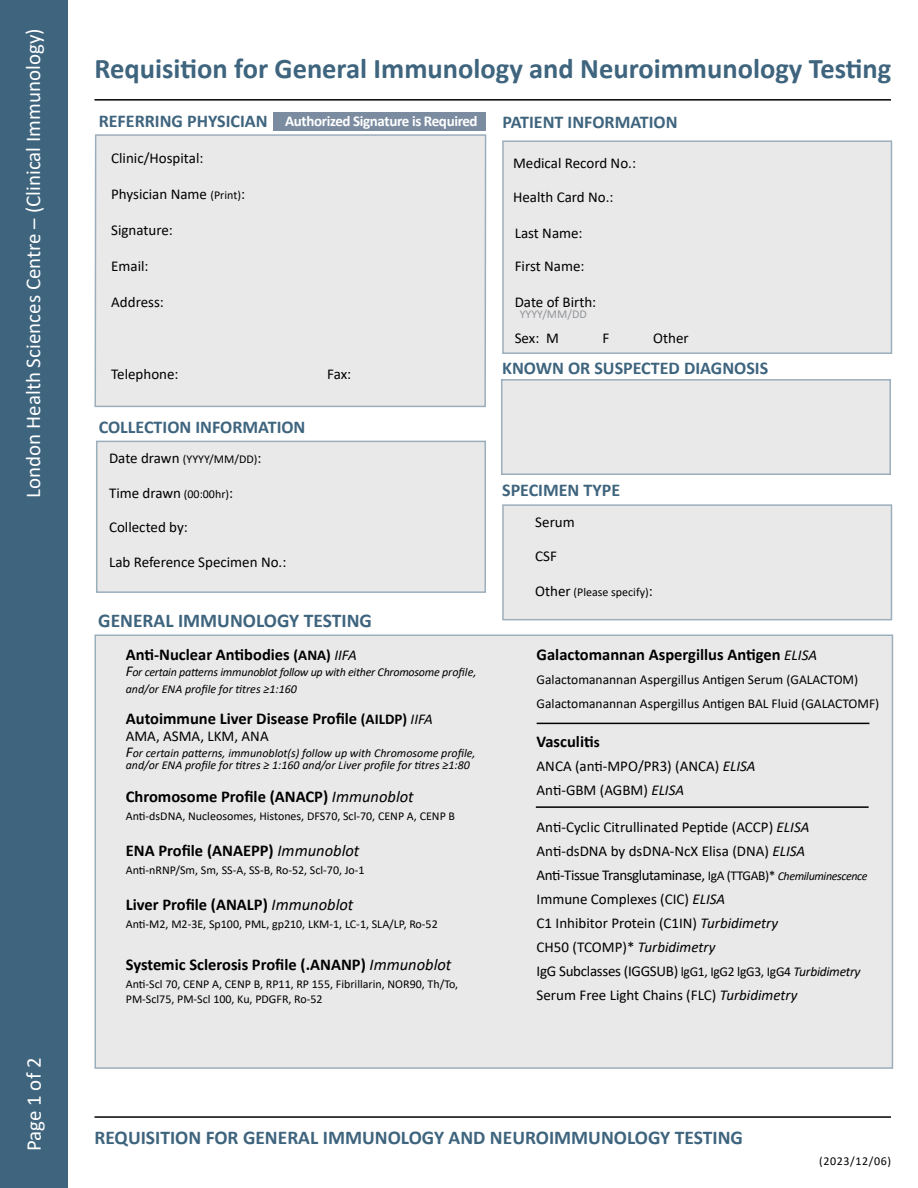
<style>
.page{position:relative;width:918px;height:1188px;background:#fff}
.page>*{position:absolute;margin:0;border:0;box-sizing:border-box;transform-origin:0 0}
.t1{font:700 28.5px "Calibri";color:#3e647e}
.t2{font:21px "Calibri";color:#fff}
.t3{font:700 19.5px "Calibri";color:#3e647e}
.t4{font:700 18px "Calibri";color:#3e647e}
.t5{font:700 16.5px "Calibri";color:#000}
.t6{font:15px/24px "Calibri";color:#000}
.t7{font:700 15px "Calibri";letter-spacing:-.025em;color:#fff}
.t8{font:13.5px/24px "Calibri";color:#000}
.t9{font:12px/15px "Calibri";color:#000}
.t10{font:italic 12px/12px "Calibri";color:#000}
.t11{font:italic 12px/16.5px "Calibri";letter-spacing:-.02em;color:#000}
.t12{font:12px "Calibri";color:#939598}
.s1{font-size:12px}
.s2{font-size:15px}
.s3{font-weight:400;font-style:italic;font-size:15px}
.s4{font-weight:400;font-style:italic}
.s5{font-style:italic}
.s6{font-size:13.5px}
.s7{font-style:italic;font-size:12px}
.s8{font-style:italic;font-size:13.5px}
</style>
<div class="page">
<hr style="left:94px;top:1116px;width:797px;height:2px;background:#000">
<div style="left:0;top:0;width:68px;height:1188px;background:#3e647e"></div>
<hr style="left:94px;top:99px;width:797px;height:2px;background:#000">
<div style="left:274px;top:112px;width:212px;height:18px;background:#7b8ca1"></div>
<div style="left:501px;top:379px;width:390px;height:96px;background:#e9e9ea;border:2px solid #9baebc"></div>
<div style="left:96px;top:441px;width:390px;height:152px;background:#e9e9ea;border:2px solid #9baebc"></div>
<div style="left:502px;top:140px;width:390px;height:214px;background:#e9e9ea;border:2px solid #9baebc"></div>
<div style="left:95px;top:135px;width:391px;height:271px;background:#e9e9ea"></div>
<div style="left:95px;top:134px;width:391px;height:273px;border:2px solid #9baebc"></div>
<div style="left:94px;top:634px;width:799px;height:435px;background:#e9e9ea;border:2px solid #9baebc"></div>
<div style="left:502px;top:504px;width:390px;height:116px;background:#e9e9ea;border:2px solid #9baebc"></div>
<hr style="left:536px;top:806px;width:333px;height:2px;background:#000">
<hr style="left:537px;top:723px;width:332px;height:1px;background:#000">
<h2 class="t2" style="left:18px;top:498px;width:471px;rotate:-90deg">London Health Sciences Centre – (Clinical Immunology)</h2>
<h2 class="t2" style="left:19px;top:1151px;width:95px;rotate:-90deg">Page 1 of 2</h2>
<h1 class="t1" style="left:94px;top:48px;width:798px">Requisition for General Immunology and Neuroimmunology Testing</h1>
<p class="t7" style="left:285px;top:110px;width:194px">Authorized Signature is Required</p>
<p class="t4" style="left:99px;top:108px;width:170px">REFERRING PHYSICIAN</p>
<p class="t4" style="left:502px;top:109px;width:177px">PATIENT INFORMATION</p>
<p class="t6" style="left:111px;top:145px;width:94px">Clinic/Hospital:</p>
<p class="t6" style="left:111px;top:181px;width:135px">Physician Name <span class="s1">(Print)</span>:</p>
<p class="t6" style="left:111px;top:217px;width:63px">Signature:</p>
<p class="t6" style="left:111px;top:253px;width:39px">Email:</p>
<p class="t6" style="left:111px;top:289px;width:54px">Address:</p>
<p class="t6" style="left:111px;top:361px;width:69px">Telephone:</p>
<p class="t6" style="left:327px;top:361px;width:26px">Fax:</p>
<p class="t4" style="left:99px;top:414px;width:208px">COLLECTION INFORMATION</p>
<p class="t9" style="left:109px;top:452px;width:154px"><span class="s2">Date drawn</span> (YYYY/MM/DD)<span class="s2">:</span></p>
<p class="t6" style="left:109px;top:481px;width:126px">Time drawn <span class="s1">(00:00hr)</span>:</p>
<p class="t6" style="left:109px;top:515px;width:80px">Collected by:</p>
<p class="t6" style="left:109px;top:550px;width:179px">Lab Reference Specimen No.:</p>
<h3 class="t3" style="left:98px;top:607px;width:275px">GENERAL IMMUNOLOGY TESTING</h3>
<p class="t5" style="left:126px;top:643px;width:232px">Anti-Nuclear Antibodies <span class="s2">(ANA)</span> <span class="s3">IIFA</span></p>
<p class="t11" style="left:126px;top:664px;width:352px"><span class="s2">F</span>or certain patterns immunoblot follow up with either Chromosome profile, and/or ENA profile for titres ≥1:160</p>
<p class="t5" style="left:126px;top:707px;width:309px">Autoimmune Liver Disease Profile <span class="s2">(AILDP)</span> <span class="s3">IIFA</span></p>
<p class="t6" style="left:126px;top:724px;width:144px">AMA, ASMA, LKM, ANA</p>
<p class="t10" style="left:126px;top:747px;width:351px"><span class="s2">F</span>or certain patterns, immunoblot(s) follow up with Chromosome profile, and/or ENA profile for titres ≥ 1:160 and/or Liver profile for titres ≥1:80</p>
<p class="t5" style="left:126px;top:785px;width:290px">Chromosome Profile (ANACP) <span class="s4">Immunoblot</span></p>
<p class="t9" style="left:126px;top:809px;width:331px">Anti-dsDNA, Nucleosomes, Histones, DFS70, Scl-70, CENP A, CENP B</p>
<p class="t5" style="left:126px;top:839px;width:235px">ENA Profile (ANAEPP) <span class="s4">Immunoblot</span></p>
<p class="t9" style="left:126px;top:863px;width:240px">Anti-nRNP/Sm, Sm, SS-A, SS-B, Ro-52, Scl-70, Jo-1</p>
<p class="t5" style="left:126px;top:893px;width:229px">Liver Profile (ANALP) <span class="s4">Immunoblot</span></p>
<p class="t9" style="left:126px;top:917px;width:314px">Anti-M2, M2-3E, Sp100, PML, gp210, LKM-1, LC-1, SLA/LP, Ro-52</p>
<p class="t5" style="left:126px;top:953px;width:327px">Systemic Sclerosis Profile (.ANANP) <span class="s4">Immunoblot</span></p>
<p class="t9" style="left:126px;top:977px;width:334px">Anti-Scl 70, CENP A, CENP B, RP11, RP 155, Fibrillarin, NOR90, Th/To,<br>PM-Scl75, PM-Scl 100, Ku, PDGFR, Ro-52</p>
<p class="t6" style="left:513px;top:150px;width:125px">Medical Record No.:</p>
<p class="t6" style="left:513px;top:185px;width:102px">Health Card No.:</p>
<p class="t6" style="left:515px;top:220px;width:69px">Last Name:</p>
<p class="t6" style="left:515px;top:253px;width:71px">First Name:</p>
<p class="t6" style="left:515px;top:289px;width:83px">Date of Birth:</p>
<p class="t6" style="left:515px;top:325px;width:46px">Sex: M</p>
<p class="t6" style="left:603px;top:325px;width:8px">F</p>
<p class="t6" style="left:653px;top:325px;width:37px">Other</p>
<p class="t12" style="left:520px;top:306px;width:69px">YYYY/MM/DD</p>
<p class="t4" style="left:502px;top:356px;width:268px">KNOWN OR SUSPECTED DIAGNOSIS</p>
<p class="t4" style="left:502px;top:478px;width:120px">SPECIMEN TYPE</p>
<p class="t6" style="left:535px;top:510px;width:41px">Serum</p>
<p class="t6" style="left:535px;top:544px;width:23px">CSF</p>
<p class="t9" style="left:535px;top:584px;width:119px"><span class="s2">Other</span> (Please specify)<span class="s2">:</span></p>
<p class="t5" style="left:537px;top:642px;width:282px">Galactomannan Aspergillus Antigen <span class="s3">ELISA</span></p>
<p class="t8" style="left:537px;top:667px;width:344px">Galactomanannan Aspergillus Antigen Serum (GALACTOM)<br>Galactomanannan Aspergillus Antigen BAL Fluid (GALACTOMF)</p>
<p class="t5" style="left:537px;top:729px;width:65px">Vasculiti<span class="s2">s</span></p>
<p class="t6" style="left:537px;top:753px;width:220px">ANCA (anti-MPO/PR3) (ANCA) <span class="s5">ELISA<br></span>Anti-GBM (AGBM) <span class="s5">ELISA</span></p>
<p class="t6" style="left:537px;top:815px;width:332px">Anti-Cyclic Citrullinated Peptide (ACCP) <span class="s5">ELISA </span>Anti-dsDNA by dsDNA-NcX Elisa (DNA) <span class="s5">ELISA </span>Anti-Tissue Transglutaminase, <span class="s6">IgA (TTGAB)*</span> <span class="s7">Chemiluminescence </span>Immune Complexes (CIC) <span class="s5">ELISA<br></span>C1 Inhibitor Protein (C1IN) <span class="s5">Turbidimetry<br></span>CH50 (TCOMP)* <span class="s5">Turbidimetry<br></span>IgG Subclasses (IGGSUB) <span class="s6">lgG1, IgG2 lgG3, IgG4</span> <span class="s8">Turbidimetry </span>Serum Free Light Chains (FLC) <span class="s5">Turbidimetry</span></p>
<h3 class="t3" style="left:94px;top:1124px;width:650px">REQUISITION FOR GENERAL IMMUNOLOGY AND NEUROIMMUNOLOGY TESTING</h3>
<p class="t9" style="left:819px;top:1153px;width:73px">(2023/12/06)</p>
</div>
